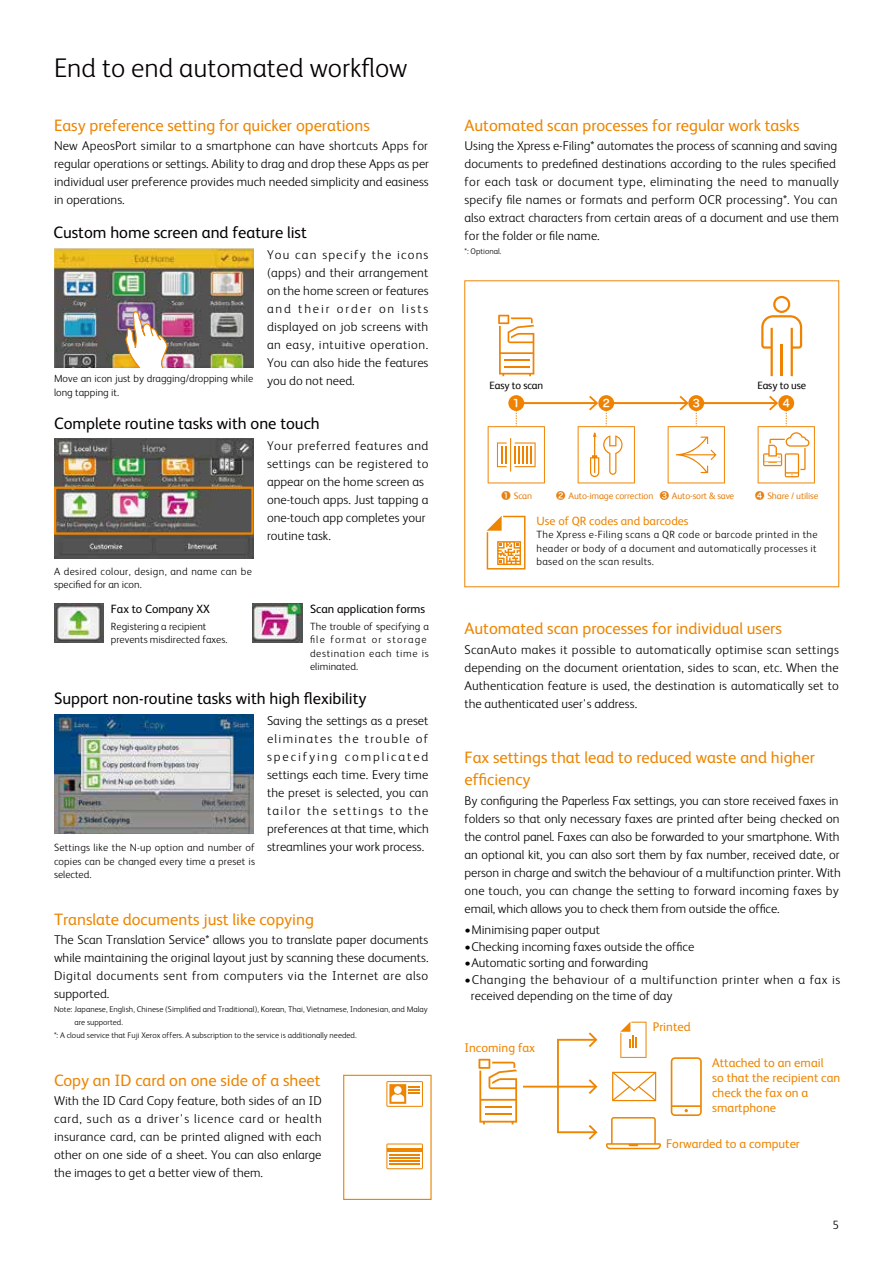
<style>
.page{position:relative;width:893px;height:1263px;background:#fff}
.page>*{position:absolute;margin:0;border:0;box-sizing:border-box;transform-origin:0 0}
.t1{font:300 27px "Xerox Sans";color:#040000}
.t2{font:16.5px/22.5px "Xerox Sans";color:#e68011}
.t3{font:16.5px "Xerox Sans";color:#040000}
.t4{font:16.5px "Xerox Sans";color:#ed8500}
.t5{font:300 12.75px/18px "Xerox Sans";color:#040000;text-align:justify}
.t6{font:300 12.75px/16.5px "Xerox Sans";letter-spacing:.035em;color:#040000}
.t7{font:12.6px/15.1px "Xerox Sans";color:#e68011}
.t8{font:12px "Xerox Sans";color:#040000}
.t9{font:12px "Xerox Sans";color:#e68011}
.t10{font:300 12px "Xerox Sans";color:#040000}
.t11{font:10.65px "Xerox Sans";letter-spacing:-.01em;color:#040000}
.t12{font:300 10.5px/13.5px "Xerox Sans";letter-spacing:.025em;color:#040000;text-align:justify}
.t13{font:300 10.5px/13.5px "Xerox Sans";color:#040000}
.t14{font:300 10.5px "Xerox Sans";letter-spacing:.115em;color:#040000}
.t15{font:10.35px "Hira Maru Std W6";color:#fff}
.t16{font:9.3px "Xerox Sans";letter-spacing:-.01em;color:#e68011}
.t17{font:9.3px "Xerox Sans";color:#ed8500}
.t18{font:300 8.25px "Xerox Sans";color:#040000}
.s1{font-size:12.75px}
.s2{font-family:"Hira Maru Std W6"}
</style>
<div class="page">
<img style="left:54px;top:439px;width:200px;height:119px">
<hr style="left:523px;top:1086px;width:72px;height:1px;background:#ed8500">
<svg style="left:587px;top:1079px;width:11px;height:15px"></svg>
<svg style="left:587px;top:1032px;width:11px;height:15px"></svg>
<svg style="left:587px;top:1125px;width:11px;height:15px"></svg>
<div style="left:557px;top:1039px;width:39px;height:94px;border:2px solid #ed8500"></div>
<svg style="left:478px;top:1059px;width:39px;height:65px"></svg>
<svg style="left:671px;top:1057px;width:31px;height:59px"></svg>
<svg style="left:606px;top:1117px;width:55px;height:32px"></svg>
<svg style="left:612px;top:1072px;width:44px;height:29px"></svg>
<svg style="left:620px;top:1022px;width:26px;height:36px"></svg>
<img style="left:54px;top:248px;width:200px;height:120px">
<img style="left:125px;top:299px;width:49px;height:69px">
<svg style="left:487px;top:516px;width:38px;height:53px"></svg>
<div style="left:54px;top:487px;width:200px;height:48px;border:2px solid #ed8500"></div>
<div style="left:343px;top:1075px;width:89px;height:125px;background:#fff;border:1px solid #ed8500"></div>
<svg style="left:386px;top:1081px;width:37px;height:26px"></svg>
<svg style="left:386px;top:1143px;width:37px;height:26px"></svg>
<hr style="left:389px;top:1164px;width:31px;height:1px;background:#ed8500">
<hr style="left:389px;top:1160px;width:31px;height:1px;background:#ed8500">
<hr style="left:389px;top:1157px;width:31px;height:1px;background:#ed8500">
<hr style="left:389px;top:1154px;width:31px;height:1px;background:#ed8500">
<hr style="left:387px;top:1148px;width:35px;height:3px;background:#ed8500">
<img style="left:54px;top:603px;width:49px;height:39px">
<img style="left:252px;top:603px;width:50px;height:39px">
<img style="left:54px;top:714px;width:200px;height:119px">
<svg style="left:487px;top:295px;width:328px;height:189px"></svg>
<h1 class="t1" style="left:362px;top:50px;width:15px">l</h1>
<h1 class="t1" style="left:54px;top:50px;width:357px">End to end automated workflow</h1>
<p class="t2" style="left:54px;top:113px;width:317px">Easy preference setting for quicker operations</p>
<p class="t5" style="left:54px;top:136px;width:376px">New ApeosPort similar to a smartphone can have shortcuts Apps for regular operations or settings. Ability to drag and drop these Apps as per individual user preference provides much needed simplicity and easiness in operations.</p>
<p class="t3" style="left:53px;top:221px;width:255px">Custom home screen and feature list</p>
<p class="t5" style="left:267px;top:245px;width:163px">You can specify the icons (apps) and their arrangement on the home screen or features and their order on lists displayed on job screens with an easy, intuitive operation.<br>You can also hide the features</p>
<p class="t13" style="left:54px;top:371px;width:302px">Move an icon just by dragging/dropping while <span class="s1">you do not need. </span>long tapping it.</p>
<p class="t3" style="left:54px;top:413px;width:267px">Complete routine tasks with one touch</p>
<p class="t5" style="left:267px;top:436px;width:163px;text-align:left">Your preferred features and settings can be registered to appear on the home screen as one-touch apps. Just tapping a one-touch app completes your routine task.</p>
<p class="t2" style="left:464px;top:113px;width:337px">Automated scan processes for regular work tasks</p>
<p class="t5" style="left:464px;top:136px;width:376px">Using the Scan Delivery* automates the process of scanning and saving documents to predefined destinations according to the rules specified for each task or document type, eliminating the need to manually specify file names or formats and perform OCR processing*. You can also extract characters from certain areas of a document and use them for the folder or file name.</p>
<p class="t18" style="left:464px;top:246px;width:38px">*: Optional.</p>
<p class="t5" style="left:517px;top:136px;width:138px">Xpress e-Filing* automates</p>
<p class="t5" style="left:804px;top:136px;width:35px">saving</p>
<p class="t5" style="left:572px;top:154px;width:8px">i</p>
<p class="t5" style="left:814px;top:154px;width:24px">i ed</p>
<p class="t5" style="left:506px;top:190px;width:8px">i</p>
<p class="t5" style="left:749px;top:190px;width:89px">essing*. You can</p>
<p class="t5" style="left:549px;top:226px;width:8px">i</p>
<p class="t11" style="left:489px;top:378px;width:55px">Easy to scan</p>
<p class="t11" style="left:757px;top:378px;width:50px">Easy to use</p>
<p class="t11" style="left:780px;top:378px;width:11px">to</p>
<p class="t15" style="left:513px;top:395px;width:9px">1</p>
<p class="t15" style="left:603px;top:395px;width:9px">2</p>
<p class="t15" style="left:693px;top:395px;width:9px">3</p>
<p class="t15" style="left:783px;top:395px;width:9px">4</p>
<p class="t16" style="left:502px;top:489px;width:32px"><span class="s2">❶</span> Scan</p>
<p class="t16" style="left:556px;top:489px;width:179px"><span class="s2">❷</span> Auto-image correction <span class="s2">❸</span> Auto-sort &amp; save</p>
<p class="t16" style="left:755px;top:489px;width:65px"><span class="s2">❹</span> Share / utilise</p>
<p class="t17" style="left:682px;top:489px;width:10px">to</p>
<p class="t12" style="left:557px;top:527px;width:233px">Xpress -Filing scans a QR code or barcode printed</p>
<p class="t9" style="left:536px;top:513px;width:154px">Use of QR codes and barcodes</p>
<p class="t12" style="left:536px;top:527px;width:282px">The Scan Delivery scans a QR code or barcode printed in the header or body of a document and automatically processes it based on the scan results.</p>
<p class="t12" style="left:54px;top:564px;width:199px">A desired colour, design, and name can be specified for an icon.</p>
<p class="t8" style="left:111px;top:601px;width:101px">Fax to Company XX</p>
<p class="t13" style="left:111px;top:619px;width:118px">Registering a recipient prevents misdirected faxes.</p>
<p class="t12" style="left:76px;top:578px;width:7px">i</p>
<p class="t8" style="left:310px;top:601px;width:117px">Scan application forms</p>
<p class="t12" style="left:310px;top:619px;width:121px">The trouble of specifying a file format or storage destination each time is eliminated.</p>
<p class="t2" style="left:464px;top:617px;width:319px">Automated scan processes for individual users</p>
<p class="t14" style="left:310px;top:632px;width:118px">ile format or storage</p>
<p class="t5" style="left:464px;top:640px;width:376px">ScanAuto makes it possible to automatically optimise scan settings depending on the document orientation, sides to scan, etc. When the Authentication feature is used, the destination is automatically set to the authenticated user's address.</p>
<p class="t3" style="left:54px;top:687px;width:315px">Support non-routine tasks with high flexibility</p>
<p class="t3" style="left:304px;top:687px;width:10px">l</p>
<p class="t12" style="left:54px;top:841px;width:203px">Settings like the N-up option and number of copies can be changed every time a preset is selected.</p>
<p class="t5" style="left:267px;top:711px;width:163px">Saving the settings as a preset eliminates the trouble of specifying complicated settings each time. Every time the preset is selected, you can tailor the settings to the preferences at that time, which streamlines your work process.</p>
<p class="t2" style="left:54px;top:907px;width:261px">Translate documents just like copying</p>
<p class="t5" style="left:54px;top:930px;width:376px">The Scan Translation Service* allows you to translate paper documents while maintaining the original layout just by scanning these documents.<br>Digital documents sent from computers via the Internet are also supported.</p>
<p class="t18" style="left:54px;top:1004px;width:376px">Note: Japanese, English, Chinese (Simplified and Traditional), Korean, Thai, Vietnamese, Indonesian, and Malay</p>
<p class="t18" style="left:74px;top:1017px;width:50px">are supported.</p>
<p class="t18" style="left:54px;top:1029px;width:304px">*: A cloud service that Fuji Xerox offers. A subscription to the service is additionally needed.</p>
<p class="t18" style="left:189px;top:1004px;width:5px">i</p>
<p class="t2" style="left:54px;top:1068px;width:268px">Copy an ID card on one side of a sheet</p>
<p class="t5" style="left:54px;top:1091px;width:269px">With the ID Card Copy feature, both sides of an ID card, such as a driver's licence card or health insurance card, can be printed aligned with each other on one side of a sheet. You can also enlarge the images to get a better view of them.</p>
<p class="t2" style="left:464px;top:745px;width:352px">Fax settings that lead to reduced waste and higher efficiency</p>
<p class="t5" style="left:464px;top:791px;width:376px">By configuring the Paperless Fax settings, you can store received faxes in folders so that only necessary faxes are printed after being checked on the control panel. Faxes can also be forwarded to your smartphone. With an optional kit, you can also sort them by fax number, received date, or person in charge and switch the behaviour of a multifunction device. With one touch, you can change the setting to forward incoming faxes by email, which allows you to check them from outside the office.</p>
<p class="t4" style="left:478px;top:769px;width:10px">i</p>
<p class="t5" style="left:499px;top:791px;width:8px">i</p>
<p class="t5" style="left:777px;top:863px;width:65px">printer. With</p>
<p class="t5" style="left:760px;top:899px;width:8px">i</p>
<p class="t5" style="left:464px;top:920px;width:137px">•Minimising paper output</p>
<p class="t5" style="left:464px;top:936px;width:233px">•Checking incoming faxes outside the office</p>
<p class="t5" style="left:464px;top:953px;width:185px">•Automatic sorting and forwarding</p>
<p class="t6" style="left:471px;top:970px;width:369px;text-indent:-6px">•Changing the behaviour of a multifunction device when a fax is received depending on the time of day</p>
<p class="t5" style="left:676px;top:936px;width:8px">i</p>
<p class="t6" style="left:722px;top:970px;width:39px">printer</p>
<p class="t7" style="left:464px;top:1039px;width:72px">Incoming fax</p>
<p class="t7" style="left:653px;top:1018px;width:39px">Printed</p>
<p class="t7" style="left:712px;top:1054px;width:130px">Attached to an email<br>so that the recipient can check the fax on a smartphone</p>
<p class="t7" style="left:666px;top:1135px;width:135px">Forwarded to a computer</p>
<p class="t10" style="left:832px;top:1217px;width:8px">5</p>
</div>
